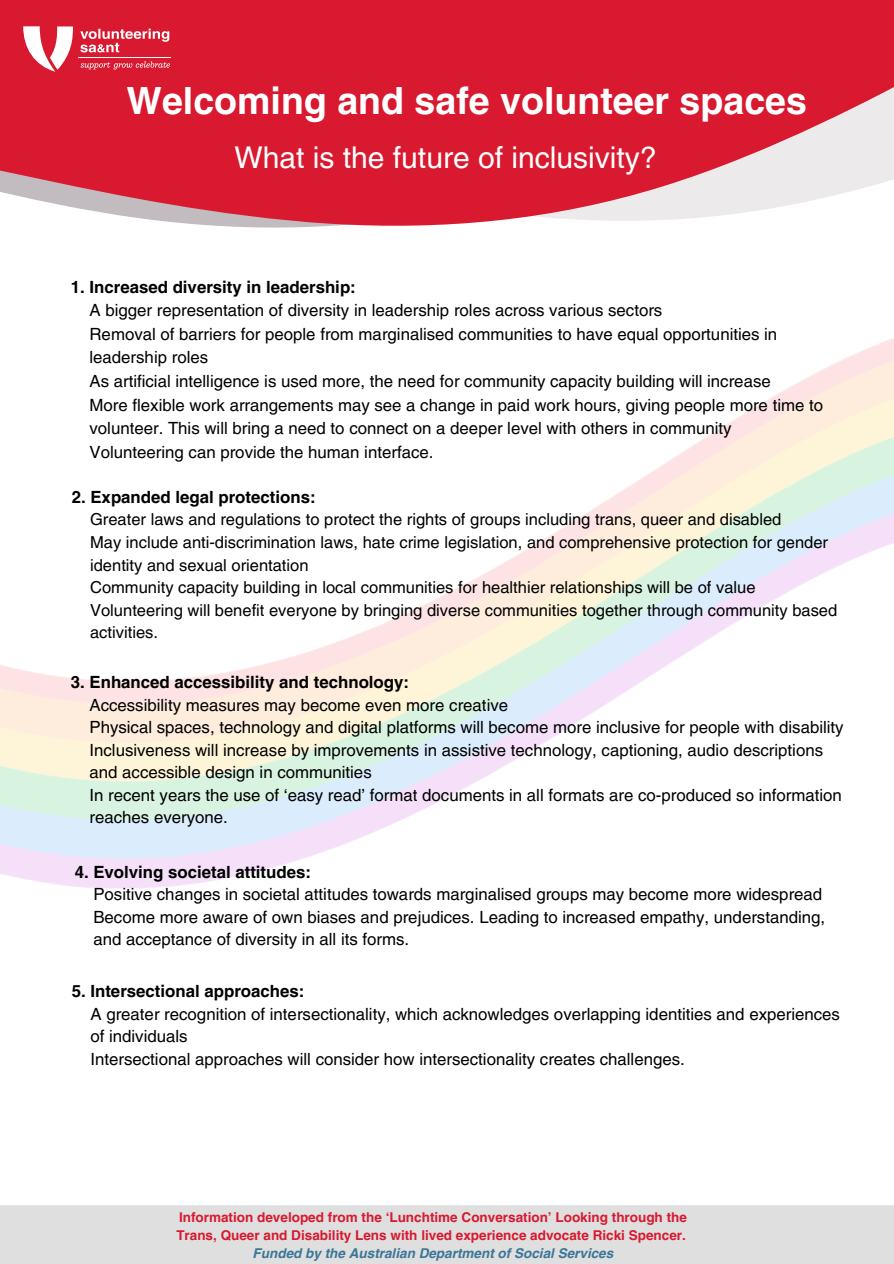
<style>
.page{position:relative;width:894px;height:1264px;background:#fff}
.page>*{position:absolute;margin:0;border:0;box-sizing:border-box;transform-origin:0 0}
.t1{font:700 37.5px "Helvetica LT Pro";color:#fff}
.t2{font:30px "Helvetica LT Pro";color:#fff}
.t3{font:16.8px "Helvetica LT Pro";color:#000}
.t4{font:700 16.8px "Helvetica LT Pro";color:#000}
.t5{font:16.5px "Helvetica LT Pro";color:#000}
.t6{font:700 13.5px/18px "Helvetica LT Pro";color:#d8192f}
.t7{font:italic 700 13.5px "Helvetica LT Pro";color:#3b7697}
</style>
<div class="page">
<svg style="left:0;top:0;width:893px;height:228px;fill:#d8192f"></svg>
<svg style="left:23px;top:26px;width:50px;height:46px"></svg>
<hr style="left:79px;top:57px;width:92px;height:1px;background:#fff">
<svg style="left:80px;top:29px;width:89px;height:23px"></svg>
<svg style="left:81px;top:61px;width:89px;height:8px"></svg>
<div style="left:0;top:1205px;width:893px;height:58px;background:#dfdfdf"></div>
<p class="t1" style="left:126px;top:87px;width:681px">Welcoming and safe volunteer spaces</p>
<p class="t2" style="left:234px;top:146px;width:424px">What is the future of inclusivity?</p>
<p class="t4" style="left:71px;top:281px;width:286px">1. Increased diversity in leadership:</p>
<p class="t3" style="left:89px;top:304px;width:574px">A bigger representation of diversity in leadership roles across various sectors</p>
<p class="t3" style="left:89px;top:327px;width:689px">Removal of barriers for people from marginalised communities to have equal opportunities in</p>
<p class="t3" style="left:89px;top:351px;width:120px">leadership roles</p>
<p class="t3" style="left:89px;top:375px;width:682px">As artificial intelligence is used more, the need for community capacity building will increase</p>
<p class="t3" style="left:89px;top:398px;width:735px">More flexible work arrangements may see a change in paid work hours, giving people more time to</p>
<p class="t3" style="left:89px;top:422px;width:643px">volunteer. This will bring a need to connect on a deeper level with others in community</p>
<p class="t3" style="left:89px;top:446px;width:345px">Volunteering can provide the human interface.</p>
<p class="t4" style="left:72px;top:491px;width:245px">2. Expanded legal protections:</p>
<p class="t5" style="left:90px;top:513px;width:692px">Greater laws and regulations to protect the rights of groups including trans, queer and disabled</p>
<p class="t5" style="left:90px;top:536px;width:739px">May include anti-discrimination laws, hate crime legislation, and comprehensive protection for gender</p>
<p class="t5" style="left:90px;top:558px;width:220px">identity and sexual orientation</p>
<p class="t5" style="left:90px;top:581px;width:666px">Community capacity building in local communities for healthier relationships will be of value</p>
<p class="t5" style="left:90px;top:603px;width:748px">Volunteering will benefit everyone by bringing diverse communities together through community based</p>
<p class="t5" style="left:90px;top:626px;width:69px">activities.</p>
<p class="t4" style="left:71px;top:676px;width:340px">3. Enhanced accessibility and technology:</p>
<p class="t3" style="left:89px;top:698px;width:420px">Accessibility measures may become even more creative</p>
<p class="t3" style="left:89px;top:721px;width:755px">Physical spaces, technology and digital platforms will become more inclusive for people with disability</p>
<p class="t3" style="left:89px;top:743px;width:734px">Inclusiveness will increase by improvements in assistive technology, captioning, audio descriptions</p>
<p class="t3" style="left:89px;top:766px;width:283px">and accessible design in communities</p>
<p class="t3" style="left:89px;top:788px;width:753px">In recent years the use of ‘easy read’ format documents in all formats are co-produced so information</p>
<p class="t3" style="left:89px;top:811px;width:140px">reaches everyone.</p>
<p class="t4" style="left:75px;top:865px;width:238px">4. Evolving societal attitudes:</p>
<p class="t3" style="left:93px;top:888px;width:730px">Positive changes in societal attitudes towards marginalised groups may become more widespread</p>
<p class="t3" style="left:93px;top:910px;width:733px">Become more aware of own biases and prejudices. Leading to increased empathy, understanding,</p>
<p class="t3" style="left:93px;top:933px;width:317px">and acceptance of diversity in all its forms.</p>
<p class="t4" style="left:72px;top:985px;width:234px">5. Intersectional approaches:</p>
<p class="t3" style="left:90px;top:1007px;width:750px">A greater recognition of intersectionality, which acknowledges overlapping identities and experiences</p>
<p class="t3" style="left:90px;top:1030px;width:99px">of individuals</p>
<p class="t3" style="left:90px;top:1052px;width:595px">Intersectional approaches will consider how intersectionality creates challenges.</p>
<p class="t6" style="left:176px;top:1209px;width:512px">Information developed from the ‘Lunchtime Conversation’ Looking through the<br>Trans, Queer and Disability Lens with lived experience advocate Ricki Spencer.</p>
<p class="t7" style="left:252px;top:1248px;width:362px">Funded by the Australian Department of Social Services</p>
</div>
